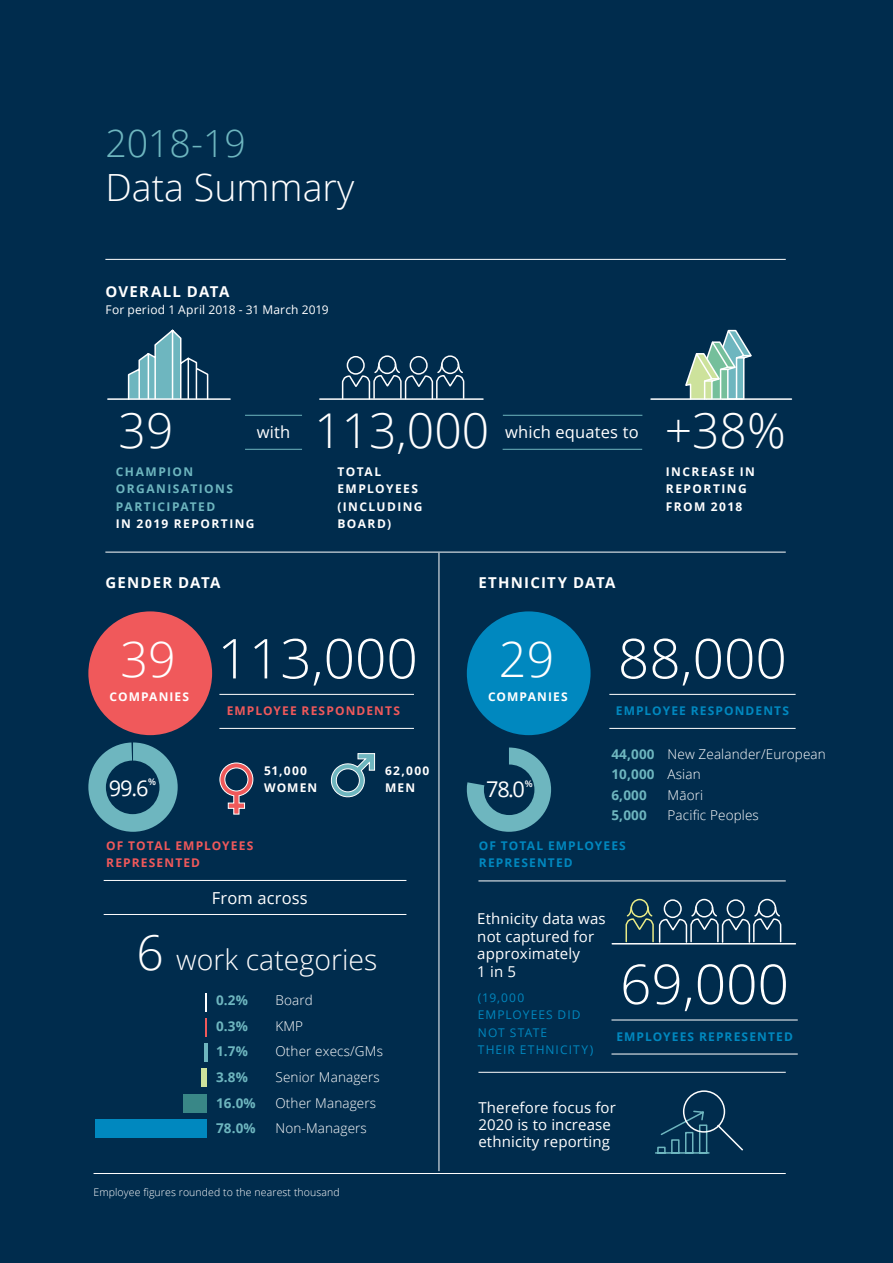
<style>
.page{position:relative;width:893px;height:1263px;background:#002c4d}
.page>*{position:absolute;margin:0;border:0;box-sizing:border-box;transform-origin:0 0}
.t1{font:300 55.05px "Open Sans";color:#fff}
.t2{font:300 48.45px "Open Sans";color:#fff}
.t3{font:300 48px "Open Sans";color:#fff}
.t4{font:300 37.5px/43.5px "Open Sans";color:#fff}
.t5{font:300 28.5px "Open Sans";color:#fff}
.t6{font:21.75px "Open Sans";color:#fff}
.cfc_body{font:16.5px "Open Sans";letter-spacing:.01em;color:#fff}
.cfc_info_graphic{font:15px/17.4px "Open Sans";letter-spacing:.01em;color:#fff}
.cfc_subhead{font:700 15px "Open Sans";letter-spacing:.075em;color:#fff}
.cfc_body-2{font:300 13.5px "Open Sans";letter-spacing:.01em;color:#fff}
.cfc_body-3{font:700 13.5px "Open Sans";letter-spacing:.01em;color:#6eb6bf}
.cfc_subhead-2{font:700 12px/17.4px "Open Sans";letter-spacing:.115em;color:#fff}
.cfc_subhead-3{font:700 12px/17.4px "Open Sans";letter-spacing:.095em;color:#0088bf}
.cfc_subhead-4{font:700 12px/17.4px "Open Sans";letter-spacing:.12em;color:#6eb6bf}
.cfc_subhead-5{font:700 12px/17.4px "Open Sans";letter-spacing:.095em;color:#f0595b}
.cfc_subhead-6{font:12px/17.4px "Open Sans";letter-spacing:.085em;color:#0088bf}
.cfc_subhead-7{font:12px "Open Sans";letter-spacing:.015em;color:#fff}
.cfc_subhead-8{font:700 12px "Open Sans";letter-spacing:.085em;color:#fff}
.cfc_subhead-9{font:700 12px/17.4px "Open Sans";letter-spacing:.09em;color:#fff}
.cfc_body-4{font:300 10.5px "Open Sans";letter-spacing:.01em;color:#fff}
.t7{font:600 9.15px "Open Sans";color:#fff}
.s1{color:#6eb6bf}
.s2{color:#fff}
</style>
<div class="page">
<div style="left:347px;top:356px;width:18px;height:19px;border:2px solid #fff;border-radius:50%"></div>
<div style="left:378px;top:355px;width:18px;height:19px;border:2px solid #fff;border-radius:50%"></div>
<div style="left:410px;top:356px;width:18px;height:19px;border:2px solid #fff;border-radius:50%"></div>
<div style="left:441px;top:355px;width:18px;height:19px;border:2px solid #fff;border-radius:50%"></div>
<svg style="left:341px;top:362px;width:124px;height:36px"></svg>
<hr style="left:320px;top:398px;width:163px;height:2px;background:#fff">
<hr style="left:439px;top:553px;width:1px;height:618px;background:#fff">
<hr style="left:105px;top:552px;width:681px;height:1px;background:#fff">
<hr style="left:105px;top:259px;width:681px;height:1px;background:#fff">
<svg style="left:206px;top:994px;width:1px;height:18px"></svg>
<svg style="left:206px;top:1018px;width:1px;height:19px"></svg>
<hr style="left:204px;top:1044px;width:3px;height:18px;background:#6eb6bf">
<div style="left:201px;top:1069px;width:6px;height:18px;background:#cde29c"></div>
<div style="left:183px;top:1094px;width:24px;height:18px;background:#398787"></div>
<div style="left:96px;top:1119px;width:111px;height:18px;background:#0088bf"></div>
<hr style="left:219px;top:728px;width:195px;height:1px;background:#fff">
<hr style="left:219px;top:694px;width:195px;height:1px;background:#fff">
<div style="left:88px;top:611px;width:124px;height:124px;background:#f0595b;border-radius:50%"></div>
<hr style="left:104px;top:914px;width:302px;height:1px;background:#fff">
<hr style="left:104px;top:880px;width:302px;height:1px;background:#fff">
<hr style="left:94px;top:1173px;width:692px;height:1px;background:#fff">
<hr style="left:503px;top:449px;width:139px;height:1px;background:#6eb6bf">
<hr style="left:503px;top:415px;width:139px;height:1px;background:#6eb6bf">
<hr style="left:245px;top:449px;width:57px;height:1px;background:#6eb6bf">
<hr style="left:245px;top:415px;width:57px;height:1px;background:#6eb6bf">
<div style="left:467px;top:611px;width:124px;height:124px;background:#0088bf;border-radius:50%"></div>
<hr style="left:609px;top:728px;width:187px;height:1px;background:#fff">
<hr style="left:609px;top:694px;width:187px;height:1px;background:#fff">
<hr style="left:611px;top:1054px;width:187px;height:1px;background:#fff">
<hr style="left:611px;top:1020px;width:187px;height:1px;background:#fff">
<svg style="left:467px;top:747px;width:84px;height:85px"></svg>
<div style="left:484px;top:764px;width:50px;height:51px;background:#002c4d;border-radius:50%"></div>
<hr style="left:478px;top:881px;width:308px;height:1px;background:#fff">
<div style="left:631px;top:899px;width:18px;height:18px;border:2px solid #e9eb86;border-radius:50%"></div>
<div style="left:664px;top:899px;width:18px;height:19px;border:2px solid #fff;border-radius:50%"></div>
<div style="left:695px;top:899px;width:18px;height:18px;border:2px solid #fff;border-radius:50%"></div>
<div style="left:727px;top:899px;width:18px;height:19px;border:2px solid #fff;border-radius:50%"></div>
<div style="left:758px;top:899px;width:18px;height:18px;border:2px solid #fff;border-radius:50%"></div>
<svg style="left:625px;top:906px;width:157px;height:37px"></svg>
<hr style="left:478px;top:1072px;width:308px;height:1px;background:#fff">
<div style="left:683px;top:1090px;width:42px;height:43px;border:2px solid #fff;border-radius:50%"></div>
<svg style="left:655px;top:1110px;width:89px;height:44px"></svg>
<svg style="left:127px;top:329px;width:82px;height:69px"></svg>
<hr style="left:108px;top:398px;width:122px;height:2px;background:#fff">
<svg style="left:685px;top:329px;width:67px;height:69px"></svg>
<hr style="left:651px;top:398px;width:140px;height:2px;background:#fff">
<hr style="left:612px;top:943px;width:183px;height:1px;background:#fff">
<svg style="left:219px;top:762px;width:35px;height:53px"></svg>
<svg style="left:330px;top:753px;width:46px;height:45px"></svg>
<div style="left:88px;top:742px;width:90px;height:90px;background:#6eb6bf;border-radius:44px"></div>
<div style="left:106px;top:760px;width:53px;height:54px;background:#002c4d;border-radius:50%"></div>
<p class="t4" style="left:105px;top:121px;width:250px"><span class="s1">2018-19<br></span>Data Summary</p>
<p class="cfc_subhead" style="left:105px;top:281px;width:125px">OVERALL DATA</p>
<p class="cfc_subhead-7" style="left:105px;top:302px;width:225px">For period 1 April 2018 - 31 March 2019</p>
<p class="t3" style="left:119px;top:398px;width:56px">39</p>
<p class="t3" style="left:314px;top:398px;width:176px">113,000</p>
<p class="cfc_body" style="left:257px;top:421px;width:35px">with</p>
<p class="cfc_body" style="left:505px;top:421px;width:135px">which equates to</p>
<p class="cfc_subhead-4" style="left:116px;top:463px;width:140px">CHAMPION<br>ORGANISATIONS<br>PARTICIPATED<br><span class="s2">IN 2019 REPORTING</span></p>
<p class="cfc_subhead-2" style="left:337px;top:463px;width:87px">TOTAL<br>EMPLOYEES (INCLUDING<br>BOARD)</p>
<p class="cfc_subhead" style="left:105px;top:572px;width:117px">GENDER DATA</p>
<p class="cfc_subhead" style="left:478px;top:572px;width:139px">ETHNICITY DATA</p>
<p class="t3" style="left:665px;top:398px;width:122px">+38%</p>
<p class="cfc_subhead-2" style="left:666px;top:463px;width:91px">INCREASE IN<br>REPORTING<br>FROM 2018</p>
<p class="t2" style="left:121px;top:626px;width:57px">39</p>
<p class="cfc_subhead-8" style="left:110px;top:688px;width:81px">COMPANIES</p>
<p class="t6" style="left:109px;top:773px;width:41px">99.6</p>
<p class="t7" style="left:148px;top:776px;width:9px">%</p>
<p class="t1" style="left:217px;top:621px;width:202px">113,000</p>
<p class="cfc_subhead-5" style="left:227px;top:702px;width:175px">EMPLOYEE RESPONDENTS</p>
<p class="cfc_subhead-9" style="left:264px;top:761px;width:55px">51,000<br>WOMEN</p>
<p class="cfc_subhead-2" style="left:385px;top:761px;width:46px">62,000<br>MEN</p>
<p class="cfc_subhead-5" style="left:106px;top:836px;width:149px">OF TOTAL EMPLOYEES<br>REPRESENTED</p>
<p class="t3" style="left:136px;top:919px;width:29px">6</p>
<p class="cfc_body" style="left:212px;top:887px;width:97px">From across</p>
<p class="t5" style="left:176px;top:940px;width:203px">work categories</p>
<p class="cfc_body-3" style="left:216px;top:991px;width:33px">0.2%</p>
<p class="cfc_body-2" style="left:276px;top:991px;width:39px">Board</p>
<p class="cfc_body-3" style="left:216px;top:1016px;width:33px">0.3%</p>
<p class="cfc_body-2" style="left:276px;top:1017px;width:29px">KMP</p>
<p class="cfc_body-3" style="left:216px;top:1042px;width:33px">1.7%</p>
<p class="cfc_body-2" style="left:276px;top:1042px;width:109px">Other execs/GMs</p>
<p class="cfc_body-3" style="left:216px;top:1067px;width:33px">3.8%</p>
<p class="cfc_body-2" style="left:276px;top:1068px;width:106px">Senior Managers</p>
<p class="cfc_body-3" style="left:216px;top:1093px;width:41px">16.0%</p>
<p class="cfc_body-2" style="left:276px;top:1093px;width:102px">Other Managers</p>
<p class="cfc_body-3" style="left:216px;top:1119px;width:41px">78.0%</p>
<p class="cfc_body-2" style="left:276px;top:1119px;width:93px">Non-Managers</p>
<p class="cfc_body-4" style="left:94px;top:1185px;width:248px">Employee figures rounded to the nearest thousand</p>
<p class="t2" style="left:499px;top:626px;width:57px">29</p>
<p class="cfc_subhead-8" style="left:488px;top:688px;width:81px">COMPANIES</p>
<p class="t6" style="left:486px;top:774px;width:40px">78.0</p>
<p class="t7" style="left:525px;top:777px;width:9px">%</p>
<p class="t1" style="left:618px;top:621px;width:170px">88,000</p>
<p class="cfc_subhead-3" style="left:616px;top:702px;width:175px">EMPLOYEE RESPONDENTS</p>
<p class="cfc_body-3" style="left:611px;top:745px;width:45px">44,000</p>
<p class="cfc_body-3" style="left:611px;top:765px;width:45px">10,000</p>
<p class="cfc_body-3" style="left:611px;top:785px;width:37px">6,000</p>
<p class="cfc_body-3" style="left:611px;top:805px;width:37px">5,000</p>
<p class="cfc_body-2" style="left:668px;top:745px;width:160px">New Zealander/European</p>
<p class="cfc_body-2" style="left:668px;top:765px;width:35px">Asian</p>
<p class="cfc_body-2" style="left:668px;top:785px;width:37px">Māori</p>
<p class="cfc_body-2" style="left:668px;top:806px;width:93px">Pacific Peoples</p>
<p class="cfc_subhead-3" style="left:479px;top:836px;width:149px">OF TOTAL EMPLOYEES<br>REPRESENTED</p>
<p class="cfc_info_graphic" style="left:477px;top:910px;width:130px">Ethnicity data was not captured for approximately<br>1 in 5</p>
<p class="cfc_subhead-6" style="left:478px;top:988px;width:117px">(19,000<br>EMPLOYEES DID<br>NOT STATE<br>THEIR ETHNICITY)</p>
<p class="t1" style="left:620px;top:946px;width:170px">69,000</p>
<p class="cfc_subhead-3" style="left:616px;top:1027px;width:178px">EMPLOYEES REPRESENTED</p>
<p class="cfc_info_graphic" style="left:478px;top:1098px;width:139px">Therefore focus for<br>2020 is to increase ethnicity reporting</p>
</div>
